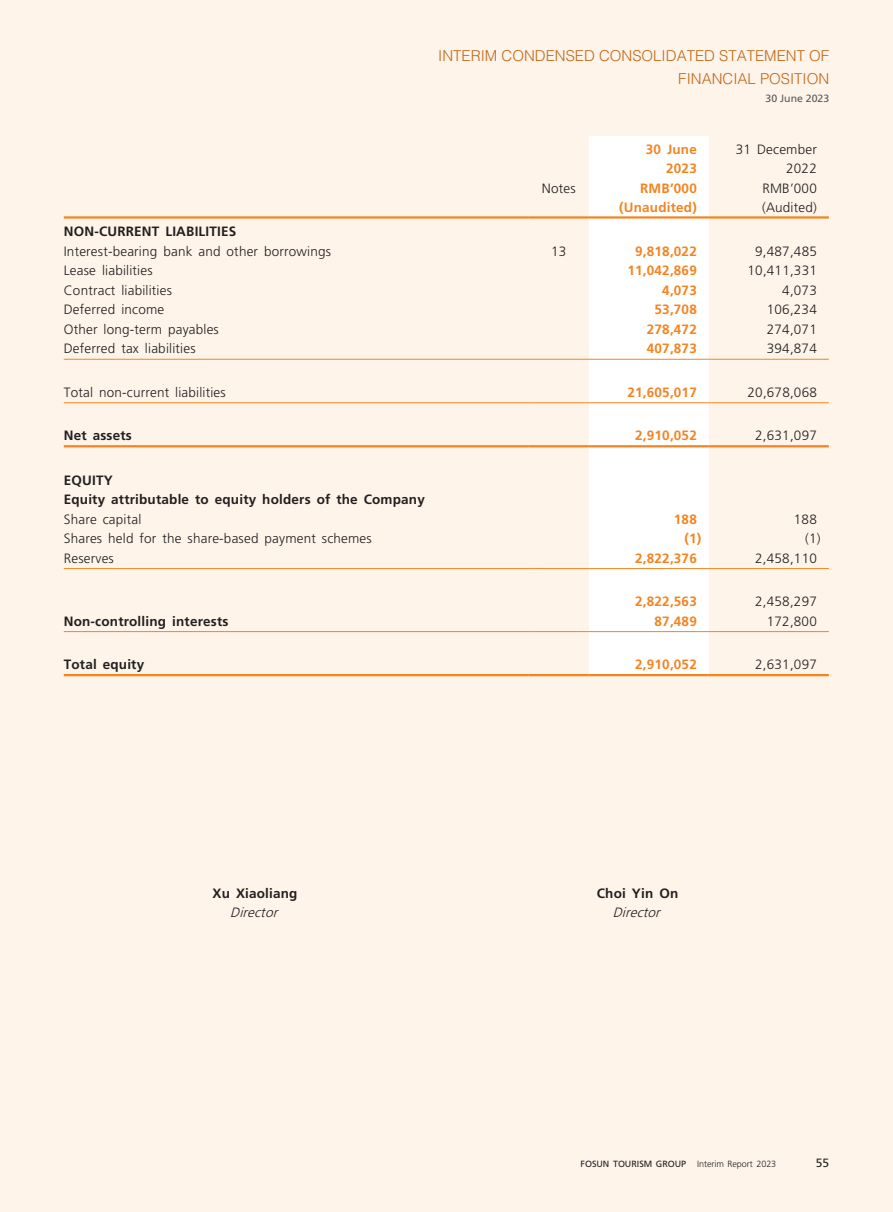
<style>
.page{position:relative;width:893px;height:1212px;background:#fff}
.page>*{position:absolute;margin:0;border:0;box-sizing:border-box;transform-origin:0 0}
.t1{font:300 15px/22.5px "Helvetica LT Std";color:#c06716;text-align:right}
._15_Table_Stub{font:300 13.5px "Frutiger LT Std";letter-spacing:.015em;color:#231f20}
._01_Body_Text{font:300 13.5px/19.5px "Frutiger LT Std";letter-spacing:.015em;color:#231f20;text-align:right}
._01_Body_Text-2{font:700 13.5px/19.5px "Frutiger LT Std";letter-spacing:.015em;color:#f58320;text-align:right}
._15_Table_Stub-2{font:700 13.5px "Frutiger LT Std";letter-spacing:.015em;color:#231f20}
._01_Body_Text-3{font:700 13.5px "Frutiger LT Std";letter-spacing:.015em;color:#231f20}
._15_Table_Stub-3{font:italic 300 13.5px "Frutiger LT Std";color:#231f20}
._01_Body_Text-4{font:italic 300 13.5px "Frutiger LT Std";color:#231f20}
.t2{font:12px "Frutiger LT Std";color:#231f20}
.t3{font:10.5px "Frutiger LT Std";color:#57585a}
.t4{font:9px "Frutiger LT Std";letter-spacing:-.005em;color:#231f20}
.s1{font-weight:300}
</style>
<div class="page">
<div style="left:3px;top:0;width:890px;height:1212px;background:#fef4ea"></div>
<hr style="left:0;top:0;width:3px;height:1212px;background:#fef4ea">
<div style="left:589px;top:136px;width:120px;height:538px;background:#fff"></div>
<hr style="left:64px;top:216px;width:465px;height:3px;background:#f58320">
<hr style="left:529px;top:216px;width:60px;height:3px;background:#f58320">
<hr style="left:589px;top:216px;width:120px;height:3px;background:#f58320">
<hr style="left:709px;top:216px;width:120px;height:3px;background:#f58320">
<hr style="left:64px;top:359px;width:465px;height:1px;background:#f58320">
<hr style="left:529px;top:359px;width:60px;height:1px;background:#f58320">
<hr style="left:589px;top:359px;width:120px;height:1px;background:#f58320">
<hr style="left:709px;top:359px;width:120px;height:1px;background:#f58320">
<hr style="left:64px;top:402px;width:465px;height:1px;background:#f58320">
<hr style="left:529px;top:402px;width:60px;height:1px;background:#f58320">
<hr style="left:589px;top:402px;width:120px;height:1px;background:#f58320">
<hr style="left:709px;top:402px;width:120px;height:1px;background:#f58320">
<hr style="left:64px;top:445px;width:465px;height:2px;background:#f58320">
<hr style="left:529px;top:445px;width:60px;height:2px;background:#f58320">
<hr style="left:589px;top:445px;width:120px;height:2px;background:#f58320">
<hr style="left:709px;top:445px;width:120px;height:2px;background:#f58320">
<hr style="left:64px;top:568px;width:465px;height:1px;background:#f58320">
<hr style="left:529px;top:568px;width:60px;height:1px;background:#f58320">
<hr style="left:589px;top:568px;width:120px;height:1px;background:#f58320">
<hr style="left:709px;top:568px;width:120px;height:1px;background:#f58320">
<hr style="left:64px;top:631px;width:465px;height:1px;background:#f58320">
<hr style="left:529px;top:631px;width:60px;height:1px;background:#f58320">
<hr style="left:589px;top:631px;width:120px;height:1px;background:#f58320">
<hr style="left:709px;top:631px;width:120px;height:1px;background:#f58320">
<hr style="left:64px;top:674px;width:465px;height:2px;background:#f58320">
<hr style="left:529px;top:674px;width:60px;height:2px;background:#f58320">
<hr style="left:589px;top:674px;width:120px;height:2px;background:#f58320">
<hr style="left:709px;top:674px;width:120px;height:2px;background:#f58320">
<p class="t1" style="left:438px;top:44px;width:392px">INTERIM CONDENSED CONSOLIDATED STATEMENT OF<br>FINANCIAL POSITION</p>
<p class="t3" style="left:766px;top:92px;width:65px">30 June 2023</p>
<p class="_01_Body_Text-2" style="left:646px;top:139px;width:53px">30 June<br>2023</p>
<p class="_01_Body_Text" style="left:736px;top:140px;width:83px">31 December<br>2022</p>
<p class="_01_Body_Text" style="left:542px;top:179px;width:35px">Notes</p>
<p class="_01_Body_Text-2" style="left:640px;top:178px;width:58px">RMB’000</p>
<p class="_01_Body_Text" style="left:762px;top:179px;width:56px">RMB’000</p>
<p class="_01_Body_Text-2" style="left:619px;top:198px;width:79px">(Unaudited)</p>
<p class="_01_Body_Text" style="left:762px;top:198px;width:56px">(Audited)</p>
<p class="_15_Table_Stub-2" style="left:64px;top:224px;width:174px">NON-CURRENT LIABILITIES</p>
<p class="_15_Table_Stub" style="left:64px;top:244px;width:269px">Interest-bearing bank and other borrowings</p>
<p class="_01_Body_Text" style="left:551px;top:242px;width:17px">13</p>
<p class="_01_Body_Text-2" style="left:635px;top:241px;width:63px">9,818,022</p>
<p class="_01_Body_Text" style="left:755px;top:242px;width:63px">9,487,485</p>
<p class="_15_Table_Stub" style="left:64px;top:263px;width:90px">Lease liabilities</p>
<p class="_01_Body_Text-2" style="left:628px;top:261px;width:71px">11,042,869</p>
<p class="_01_Body_Text" style="left:748px;top:261px;width:71px">10,411,331</p>
<p class="_15_Table_Stub" style="left:64px;top:283px;width:110px">Contract liabilities</p>
<p class="_01_Body_Text-2" style="left:662px;top:280px;width:36px">4,073</p>
<p class="_01_Body_Text" style="left:782px;top:281px;width:36px">4,073</p>
<p class="_15_Table_Stub" style="left:64px;top:302px;width:102px">Deferred income</p>
<p class="_01_Body_Text-2" style="left:655px;top:300px;width:44px">53,708</p>
<p class="_01_Body_Text" style="left:767px;top:300px;width:51px">106,234</p>
<p class="_15_Table_Stub" style="left:64px;top:322px;width:157px">Other long-term payables</p>
<p class="_01_Body_Text-2" style="left:647px;top:319px;width:51px">278,472</p>
<p class="_01_Body_Text" style="left:767px;top:320px;width:51px">274,071</p>
<p class="_15_Table_Stub" style="left:64px;top:341px;width:133px">Deferred tax liabilities</p>
<p class="_01_Body_Text-2" style="left:647px;top:339px;width:51px">407,873</p>
<p class="_01_Body_Text" style="left:767px;top:339px;width:51px">394,874</p>
<p class="_15_Table_Stub" style="left:64px;top:385px;width:164px">Total non-current liabilities</p>
<p class="_01_Body_Text-2" style="left:628px;top:382px;width:71px">21,605,017</p>
<p class="_01_Body_Text" style="left:748px;top:383px;width:71px">20,678,068</p>
<p class="_15_Table_Stub-2" style="left:64px;top:428px;width:70px">Net assets</p>
<p class="_01_Body_Text-2" style="left:635px;top:426px;width:63px">2,910,052</p>
<p class="_01_Body_Text" style="left:755px;top:426px;width:63px">2,631,097</p>
<p class="_15_Table_Stub-2" style="left:64px;top:472px;width:50px">EQUITY</p>
<p class="_15_Table_Stub-2" style="left:64px;top:492px;width:363px">Equity attributable to equity holders of the Company</p>
<p class="_15_Table_Stub" style="left:64px;top:511px;width:79px">Share capital</p>
<p class="_01_Body_Text-2" style="left:674px;top:509px;width:24px">188</p>
<p class="_01_Body_Text" style="left:794px;top:509px;width:24px">188</p>
<p class="_15_Table_Stub" style="left:64px;top:531px;width:309px">Shares held for the share-based payment schemes</p>
<p class="_01_Body_Text-2" style="left:684px;top:529px;width:18px">(1)</p>
<p class="_01_Body_Text" style="left:805px;top:529px;width:17px">(1)</p>
<p class="_15_Table_Stub" style="left:64px;top:550px;width:52px">Reserves</p>
<p class="_01_Body_Text-2" style="left:635px;top:548px;width:63px">2,822,376</p>
<p class="_01_Body_Text" style="left:755px;top:548px;width:63px">2,458,110</p>
<p class="_01_Body_Text-2" style="left:635px;top:592px;width:63px">2,822,563</p>
<p class="_01_Body_Text" style="left:755px;top:592px;width:63px">2,458,297</p>
<p class="_15_Table_Stub-2" style="left:64px;top:613px;width:166px">Non-controlling interests</p>
<p class="_01_Body_Text-2" style="left:655px;top:611px;width:44px">87,489</p>
<p class="_01_Body_Text" style="left:767px;top:611px;width:51px">172,800</p>
<p class="_15_Table_Stub-2" style="left:64px;top:657px;width:82px">Total equity</p>
<p class="_01_Body_Text-2" style="left:635px;top:655px;width:63px">2,910,052</p>
<p class="_01_Body_Text" style="left:755px;top:655px;width:63px">2,631,097</p>
<p class="_15_Table_Stub-2" style="left:213px;top:885px;width:86px">Xu Xiaoliang</p>
<p class="_01_Body_Text-3" style="left:597px;top:885px;width:83px">Choi Yin On</p>
<p class="_15_Table_Stub-3" style="left:230px;top:905px;width:53px">Director</p>
<p class="_01_Body_Text-4" style="left:613px;top:905px;width:53px">Director</p>
<p class="t4" style="left:581px;top:1159px;width:197px">FOSUN TOURISM GROUP <span class="s1">Interim Report 2023</span></p>
<p class="t2" style="left:816px;top:1156px;width:15px">55</p>
</div>
